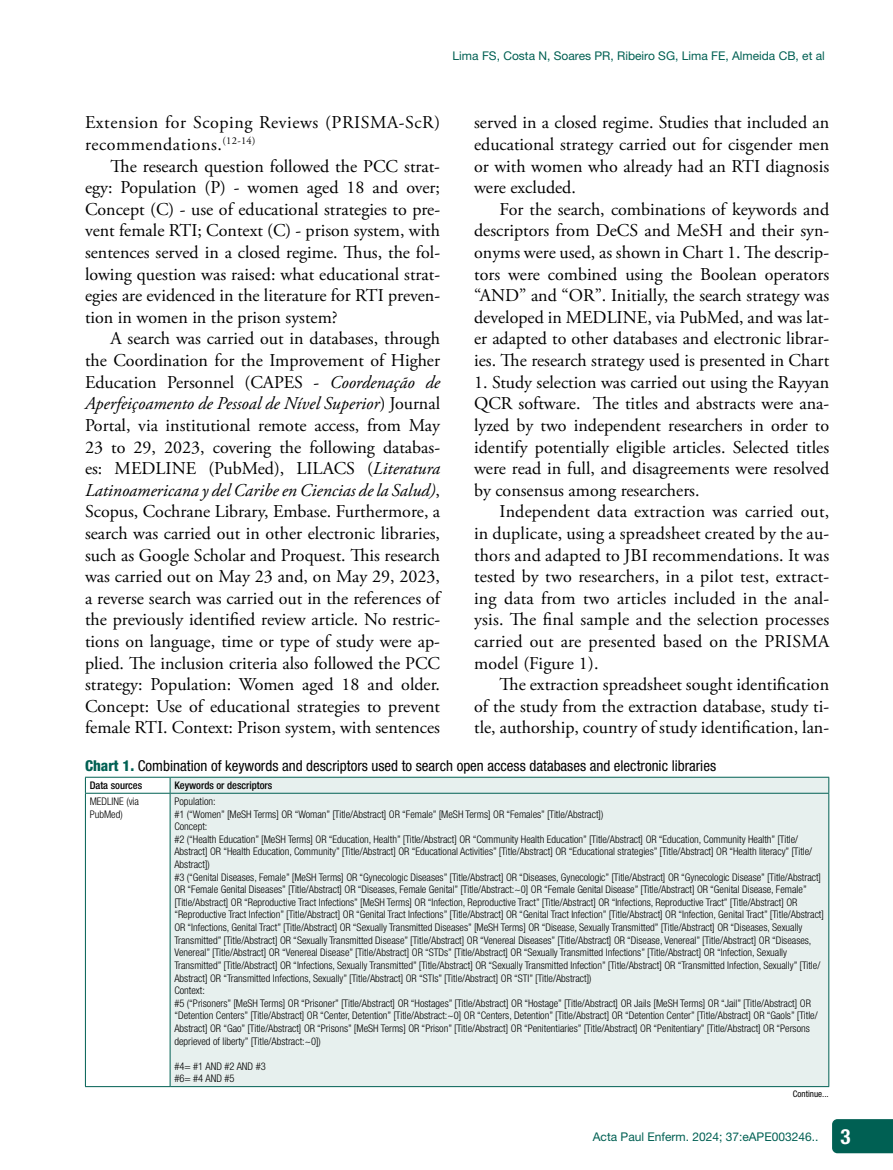
<style>
.page{position:relative;width:893px;height:1170px;background:#fff}
.page>*{position:absolute;margin:0;border:0;box-sizing:border-box;transform-origin:0 0}
.t1{font:18px/21.6px "Adobe Garamond Pro";color:#000;text-align:justify}
.t2{font:18px/21.6px "Adobe Garamond Pro";letter-spacing:.03em;color:#000}
.t3{font:condensed 15px "Helvetica Neue LT Std";color:#000}
.t4{font:12px "Helvetica Neue LT Std";color:#006053}
.t5{font:300 condensed 10.5px/12.6px "Helvetica Neue LT Std";color:#000}
.t6{font:500 condensed 10.5px "Helvetica Neue LT Std";color:#000}
.t7{font:condensed 9px "Helvetica Neue LT Std";color:#000}
.s1{font-style:italic}
.s2{font-weight:800;color:#006053}
.s3{font-weight:700;font-stretch:condensed;font-size:21px;color:#fff}
</style>
<div class="page">
<div style="left:832px;top:1119px;width:61px;height:34px;background:#006053"></div>
<div style="left:171px;top:777px;width:657px;height:309px;background:#e7f0ee"></div>
<hr style="left:85px;top:776px;width:85px;height:1px;background:#006053">
<svg style="left:85px;top:777px;width:1px;height:15px"></svg>
<hr style="left:170px;top:776px;width:659px;height:1px;background:#006053">
<svg style="left:170px;top:777px;width:1px;height:15px"></svg>
<svg style="left:828px;top:777px;width:1px;height:15px"></svg>
<hr style="left:85px;top:792px;width:85px;height:1px;background:#006053">
<hr style="left:85px;top:793px;width:1px;height:293px;background:#006053">
<hr style="left:170px;top:792px;width:659px;height:1px;background:#006053">
<hr style="left:170px;top:793px;width:1px;height:293px;background:#006053">
<hr style="left:828px;top:793px;width:1px;height:293px;background:#006053">
<hr style="left:85px;top:1086px;width:85px;height:1px;background:#006053">
<hr style="left:170px;top:1086px;width:659px;height:1px;background:#006053">
<p class="t4" style="left:453px;top:48px;width:374px">Lima FS, Costa N, Soares PR, Ribeiro SG, Lima FE, Almeida CB, et al</p>
<h1 class="t2" style="left:85px;top:112px;width:357px">Extension for Scoping Reviews (PRISMA-ScR) recommendations.<sup>(12-14)</sup></h1>
<p class="t1" style="left:85px;top:156px;width:357px;text-indent:26px">The research question followed the PCC strat&shy;egy: Population (P) - women aged 18 and over; Concept (C) - use of educational strategies to pre&shy;vent female RTI; Context (C) - prison system, with sentences served in a closed regime. Thus, the fol&shy;lowing question was raised: what educational strat&shy;egies are evidenced in the literature for RTI preven&shy;tion in women in the prison system?</p>
<p class="t1" style="left:85px;top:328px;width:357px;text-indent:26px">A search was carried out in databases, through the Coordination for the Improvement of Higher Education Personnel (CAPES - <span class="s1">Coordenação de Aperfeiçoamento de Pessoal de Nível Superior</span>) Journal Portal, via institutional remote access, from May 23 to 29, 2023, covering the following databas&shy;es: MEDLINE (PubMed), LILACS (<span class="s1">Literatura Latinoamericana y del Caribe en Ciencias de la Salud)</span>, Scopus, Cochrane Library, Embase. Furthermore, a search was carried out in other electronic libraries, such as Google Scholar and Proquest. This research was carried out on May 23 and, on May 29, 2023, a reverse search was carried out in the references of the previously identified review article. No restric&shy;tions on language, time or type of study were ap&shy;plied. The inclusion criteria also followed the PCC strategy: Population: Women aged 18 and older.<br>Concept: Use of educational strategies to prevent female RTI. Context: Prison system, with sentences</p>
<h1 class="t1" style="left:474px;top:112px;width:357px">served in a closed regime. Studies that included an educational strategy carried out for cisgender men or with women who already had an RTI diagnosis were excluded.</h1>
<p class="t1" style="left:474px;top:199px;width:357px;text-indent:26px">For the search, combinations of keywords and descriptors from DeCS and MeSH and their syn&shy;onyms were used, as shown in Chart 1. The descrip&shy;tors were combined using the Boolean operators “AND” and “OR”. Initially, the search strategy was developed in MEDLINE, via PubMed, and was lat&shy;er adapted to other databases and electronic librar&shy;ies. The research strategy used is presented in Chart</p>
<p class="t1" style="left:474px;top:372px;width:357px">1. Study selection was carried out using the Rayyan QCR software. The titles and abstracts were ana&shy;lyzed by two independent researchers in order to identify potentially eligible articles. Selected titles were read in full, and disagreements were resolved by consensus among researchers.</p>
<p class="t1" style="left:474px;top:501px;width:357px;text-indent:26px">Independent data extraction was carried out, in duplicate, using a spreadsheet created by the au&shy;thors and adapted to JBI recommendations. It was tested by two researchers, in a pilot test, extract&shy;ing data from two articles included in the anal&shy;ysis. The final sample and the selection processes carried out are presented based on the PRISMA model (Figure 1).</p>
<h1 class="t1" style="left:474px;top:674px;width:357px;text-indent:26px">The extraction spreadsheet sought identification of the study from the extraction database, study ti&shy;tle, authorship, country of study identification, lan-</h1>
<h2 class="t3" style="left:85px;top:756px;width:633px"><span class="s2">Chart 1.</span> Combination of keywords and descriptors used to search open access databases and electronic libraries</h2>
<p class="t6" style="left:90px;top:779px;width:54px">Data sources</p>
<p class="t6" style="left:174px;top:779px;width:100px">Keywords or descriptors</p>
<p class="t5" style="left:90px;top:794px;width:51px">MEDLINE (via<br>PubMed)</p>
<p class="t5" style="left:174px;top:794px;width:651px">Population:<br>#1 (“Women” [MeSH Terms] OR “Woman” [Title/Abstract] OR “Female” [MeSH Terms] OR “Females” [Title/Abstract])<br>Concept:<br>#2 (“Health Education” [MeSH Terms] OR “Education, Health” [Title/Abstract] OR “Community Health Education” [Title/Abstract] OR “Education, Community Health” [Title/ Abstract] OR “Health Education, Community” [Title/Abstract] OR “Educational Activities” [Title/Abstract] OR “Educational strategies” [Title/Abstract] OR “Health literacy” [Title/ Abstract])<br>#3 (“Genital Diseases, Female” [MeSH Terms] OR “Gynecologic Diseases” [Title/Abstract] OR “Diseases, Gynecologic” [Title/Abstract] OR “Gynecologic Disease” [Title/Abstract] OR “Female Genital Diseases” [Title/Abstract] OR “Diseases, Female Genital” [Title/Abstract:~0] OR “Female Genital Disease” [Title/Abstract] OR “Genital Disease, Female” [Title/Abstract] OR “Reproductive Tract Infections” [MeSH Terms] OR “Infection, Reproductive Tract” [Title/Abstract] OR “Infections, Reproductive Tract” [Title/Abstract] OR “Reproductive Tract Infection” [Title/Abstract] OR “Genital Tract Infections” [Title/Abstract] OR “Genital Tract Infection” [Title/Abstract] OR “Infection, Genital Tract” [Title/Abstract] OR “Infections, Genital Tract” [Title/Abstract] OR “Sexually Transmitted Diseases” [MeSH Terms] OR “Disease, Sexually Transmitted” [Title/Abstract] OR “Diseases, Sexually Transmitted” [Title/Abstract] OR “Sexually Transmitted Disease” [Title/Abstract] OR “Venereal Diseases” [Title/Abstract] OR “Disease, Venereal” [Title/Abstract] OR “Diseases, Venereal” [Title/Abstract] OR “Venereal Disease” [Title/Abstract] OR “STDs” [Title/Abstract] OR “Sexually Transmitted Infections” [Title/Abstract] OR “Infection, Sexually Transmitted” [Title/Abstract] OR “Infections, Sexually Transmitted” [Title/Abstract] OR “Sexually Transmitted Infection” [Title/Abstract] OR “Transmitted Infection, Sexually” [Title/ Abstract] OR “Transmitted Infections, Sexually” [Title/Abstract] OR “STIs” [Title/Abstract] OR “STI” [Title/Abstract])<br>Context:<br>#5 (“Prisoners” [MeSH Terms] OR “Prisoner” [Title/Abstract] OR “Hostages” [Title/Abstract] OR “Hostage” [Title/Abstract] OR Jails [MeSH Terms] OR “Jail” [Title/Abstract] OR “Detention Centers” [Title/Abstract] OR “Center, Detention” [Title/Abstract:~0] OR “Centers, Detention” [Title/Abstract] OR “Detention Center” [Title/Abstract] OR “Gaols” [Title/ Abstract] OR “Gao” [Title/Abstract] OR “Prisons” [MeSH Terms] OR “Prison” [Title/Abstract] OR “Penitentiaries” [Title/Abstract] OR “Penitentiary” [Title/Abstract] OR “Persons deprieved of liberty” [Title/Abstract:~0])</p>
<p class="t5" style="left:174px;top:1059px;width:93px">#4= #1 AND #2 AND #3 #6= #4 AND #5</p>
<p class="t7" style="left:793px;top:1088px;width:37px">Continue...</p>
<p class="t4" style="left:593px;top:1129px;width:259px">Acta Paul Enferm. 2024; 37:eAPE003246.. <span class="s3">3</span></p>
</div>
